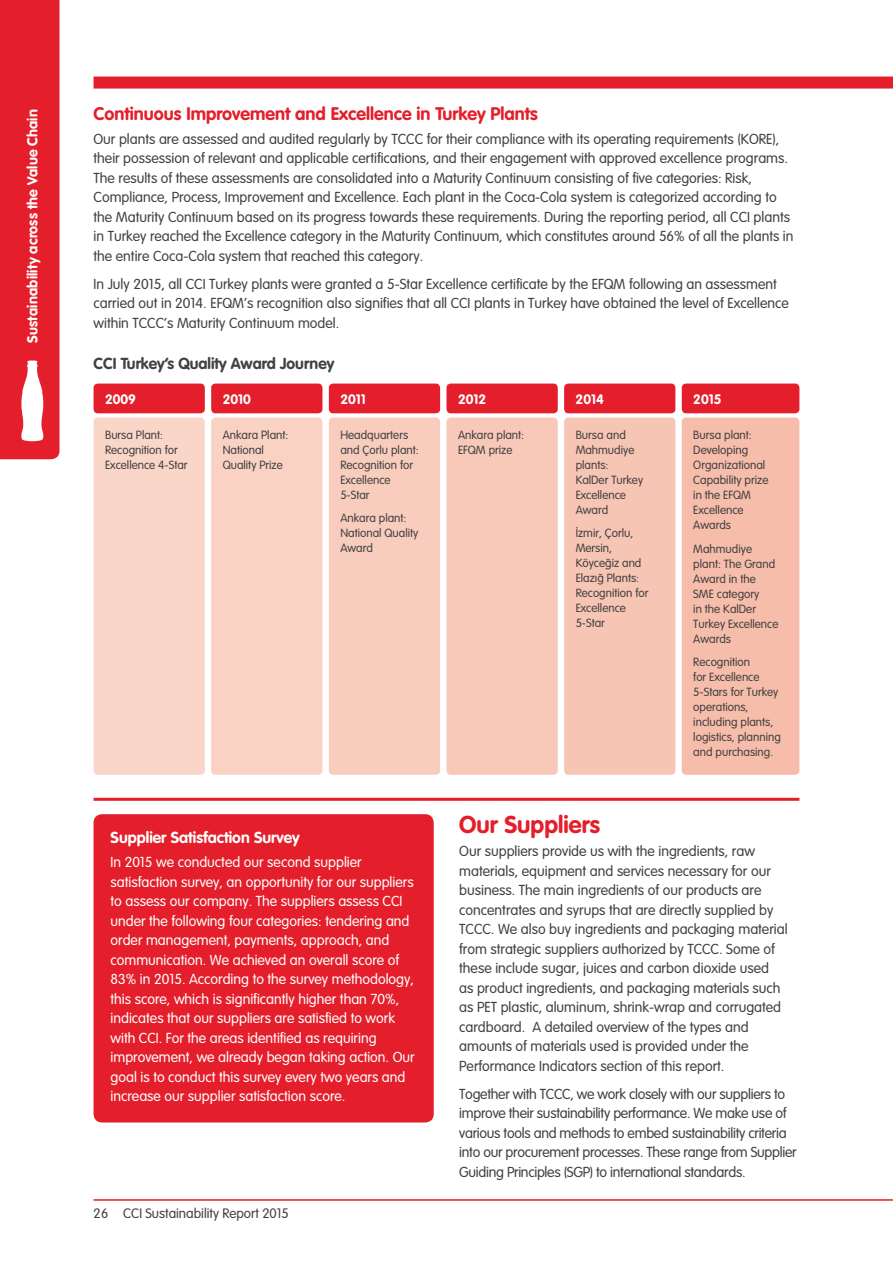
<style>
.page{position:relative;width:893px;height:1263px;background:#fff}
.page>*{position:absolute;margin:0;border:0;box-sizing:border-box;transform-origin:0 0}
.t1{font:700 24px "VAG Rounded";color:#e41e2b}
.t2{font:700 18px "VAG Rounded";color:#e41e2b}
.t3{font:700 15.75px "VAG Rounded";color:#414042}
.t4{font:700 15.75px "VAG Rounded";color:#fff}
.t5{font:300 14.25px/19.5px "VAG Rounded";color:#414042}
.t6{font:300 14.25px/19.5px "VAG Rounded";color:#fff}
.t7{font:300 14.25px/19.5px "VAG Rounded";letter-spacing:-.02em;color:#414042}
.t8{font:700 14.25px "VAG Rounded";letter-spacing:.015em;color:#fff}
.t9{font:300 13.5px "VAG Rounded";color:#414042}
.t10{font:700 13.5px "VAG Rounded";color:#fff}
.t11{font:300 11.7px/15px "VAG Rounded";color:#414042}
</style>
<div class="page">
<div style="left:94px;top:418px;width:111px;height:357px;background:#fad6c8;border-radius:4px"></div>
<div style="left:211px;top:418px;width:111px;height:357px;background:#f9d2c3;border-radius:4px"></div>
<div style="left:329px;top:418px;width:111px;height:357px;background:#f8cdbd;border-radius:4px"></div>
<div style="left:446px;top:418px;width:112px;height:357px;background:#f8c9b8;border-radius:4px"></div>
<div style="left:564px;top:418px;width:111px;height:357px;background:#f7c5b4;border-radius:4px"></div>
<div style="left:682px;top:418px;width:117px;height:357px;background:#f6bdaa;border-radius:4px"></div>
<div style="left:94px;top:384px;width:111px;height:29px;background:#e41e2b;border-radius:4px"></div>
<div style="left:211px;top:384px;width:111px;height:29px;background:#e41e2b;border-radius:4px"></div>
<div style="left:329px;top:384px;width:111px;height:29px;background:#e41e2b;border-radius:4px"></div>
<div style="left:446px;top:384px;width:112px;height:29px;background:#e41e2b;border-radius:4px"></div>
<div style="left:564px;top:384px;width:111px;height:29px;background:#e41e2b;border-radius:4px"></div>
<div style="left:682px;top:384px;width:117px;height:29px;background:#e41e2b;border-radius:4px"></div>
<hr style="left:94px;top:1199px;width:799px;height:2px;background:#e41e2b">
<hr style="left:94px;top:798px;width:705px;height:3px;background:#e41e2b">
<div style="left:0;top:0;width:60px;height:459px;background:#e41e2b"></div>
<div style="left:94px;top:77px;width:799px;height:12px;background:#e41e2b"></div>
<div style="left:94px;top:814px;width:340px;height:308px;background:#e41e2b;border-radius:9px"></div>
<p class="t8" style="left:24px;top:343px;width:235px;rotate:-90deg">Sustainability across the Value Chain</p>
<p class="t2" style="left:94px;top:103px;width:446px">Continuous Improvement and Excellence in Turkey Plants</p>
<p class="t5" style="left:94px;top:129px;width:701px">Our plants are assessed and audited regularly by TCCC for their compliance with its operating requirements (KORE), their possession of relevant and applicable certifications, and their engagement with approved excellence programs.<br>The results of these assessments are consolidated into a Maturity Continuum consisting of five categories: Risk, Compliance, Process, Improvement and Excellence. Each plant in the Coca-Cola system is categorized according to the Maturity Continuum based on its progress towards these requirements. During the reporting period, all CCI plants in Turkey reached the Excellence category in the Maturity Continuum, which constitutes around 56% of all the plants in the entire Coca-Cola system that reached this category.</p>
<p class="t5" style="left:94px;top:274px;width:697px">In July 2015, all CCI Turkey plants were granted a 5-Star Excellence certificate by the EFQM following an assessment carried out in 2014. EFQM’s recognition also signifies that all CCI plants in Turkey have obtained the level of Excellence within TCCC’s Maturity Continuum model.</p>
<p class="t3" style="left:94px;top:354px;width:242px">CCI Turkey’s Quality Award Journey</p>
<p class="t10" style="left:105px;top:391px;width:32px">2009</p>
<p class="t10" style="left:223px;top:391px;width:30px">2010</p>
<p class="t10" style="left:340px;top:391px;width:27px">2011</p>
<p class="t10" style="left:458px;top:391px;width:30px">2012</p>
<p class="t10" style="left:576px;top:391px;width:30px">2014</p>
<p class="t10" style="left:693px;top:391px;width:30px">2015</p>
<p class="t11" style="left:105px;top:427px;width:84px">Bursa Plant:<br>Recognition for<br>Excellence 4-Star</p>
<p class="t11" style="left:223px;top:427px;width:67px">Ankara Plant:<br>National<br>Quality Prize</p>
<p class="t11" style="left:340px;top:427px;width:80px">Headquarters and Çorlu plant:<br>Recognition for<br>Excellence<br>5-Star</p>
<p class="t11" style="left:340px;top:510px;width:79px">Ankara plant:<br>National Quality<br>Award</p>
<p class="t11" style="left:458px;top:427px;width:68px">Ankara plant:<br>EFQM prize</p>
<p class="t11" style="left:576px;top:427px;width:69px">Bursa and<br>Mahmudiye plants:<br>KalDer Turkey<br>Excellence<br>Award</p>
<p class="t11" style="left:576px;top:525px;width:74px">İzmir, Çorlu,<br>Mersin,<br>Köyceğiz and<br>Elazığ Plants:<br>Recognition for<br>Excellence<br>5-Star</p>
<p class="t11" style="left:693px;top:428px;width:77px">Bursa plant:<br>Developing<br>Organizational<br>Capability prize in the EFQM<br>Excellence<br>Awards</p>
<p class="t11" style="left:693px;top:541px;width:87px">Mahmudiye plant: The Grand<br>Award in the<br>SME category<br>in the KalDer<br>Turkey Excellence<br>Awards</p>
<p class="t11" style="left:693px;top:655px;width:89px">Recognition<br>for Excellence<br>5-Stars for Turkey operations, including plants, logistics, planning and purchasing.</p>
<p class="t4" style="left:111px;top:828px;width:191px">Supplier Satisfaction Survey</p>
<p class="t6" style="left:111px;top:852px;width:306px">In 2015 we conducted our second supplier satisfaction survey, an opportunity for our suppliers to assess our company. The suppliers assess CCI under the following four categories: tendering and order management, payments, approach, and communication. We achieved an overall score of 83% in 2015. According to the survey methodology, this score, which is significantly higher than 70%, indicates that our suppliers are satisfied to work with CCI. For the areas identified as requiring improvement, we already began taking action. Our goal is to conduct this survey every two years and increase our supplier satisfaction score.</p>
<p class="t9" style="left:94px;top:1206px;width:197px">26 CCI Sustainability Report 2015</p>
<h1 class="t1" style="left:459px;top:810px;width:142px">Our Suppliers</h1>
<p class="t5" style="left:459px;top:842px;width:330px">Our suppliers provide us with the ingredients, raw materials, equipment and services necessary for our business. The main ingredients of our products are concentrates and syrups that are directly supplied by TCCC. We also buy ingredients and packaging material from strategic suppliers authorized by TCCC. Some of these include sugar, juices and carbon dioxide used<br>as product ingredients, and packaging materials such as PET plastic, aluminum, shrink-wrap and corrugated cardboard. A detailed overview of the types and amounts of materials used is provided under the Performance Indicators section of this report.</p>
<p class="t7" style="left:459px;top:1084px;width:339px">Together with TCCC, we work closely with our suppliers to improve their sustainability performance. We make use of various tools and methods to embed sustainability criteria into our procurement processes. These range from Supplier Guiding Principles (SGP) to international standards.</p>
</div>
